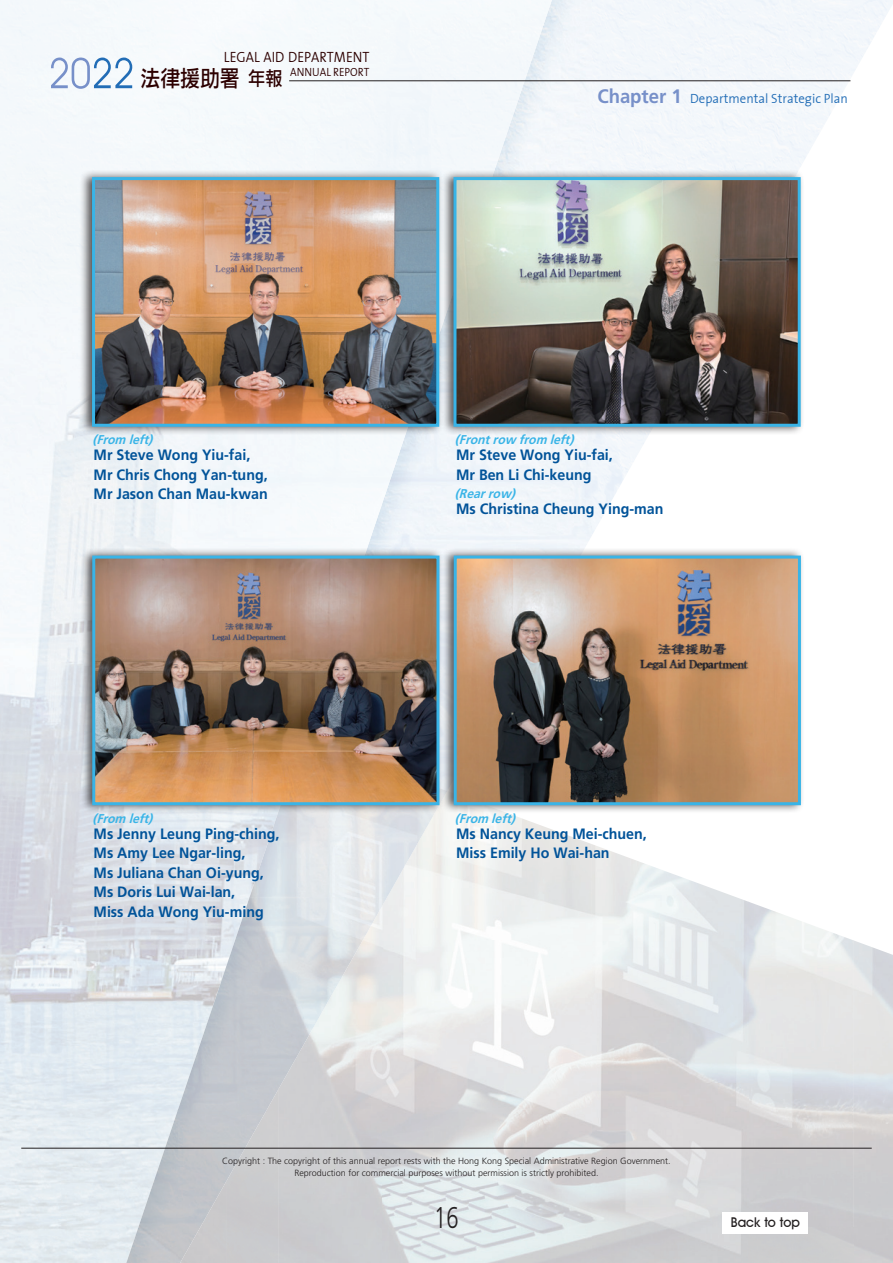
<style>
.page{position:relative;width:893px;height:1263px;background:#fff}
.page>*{position:absolute;margin:0;border:0;box-sizing:border-box;transform-origin:0 0}
.t1{font:300 30px "Frutiger LT Std";color:#231f20;scale:.73 1}
.t2{font:22.5px "DF Li Hei Md WIN BF";color:#2c0000;scale:.88 1}
.t3{font:19.5px "DF Li Hei Md WIN BF";color:#2c0000;scale:.88 1}
.t4{font:700 15px/19.5px "Frutiger LT Std";color:#015399;scale:.95 1}
.t5{font:15px "The Sans Semi Light Caps";color:#2c0000;scale:.9 1}
.t6{font:300 13.5px "The Sans";color:#226db6;scale:.95 1}
.t7{font:500 13.5px "Avant Garde IT Cby BT";color:#231f20}
.t8{font:italic 700 12.75px "Frutiger LT Std";color:#39b4e7;scale:.95 1}
.t9{font:12px "The Sans Semi Light Caps";color:#2c0000;scale:.9 1}
.t10{font:300 9px/12px "Frutiger LT Std";color:#231f20;text-align:center}
.s1{font-family:"Frutiger LT Std";font-weight:700;font-size:19.5px;color:#7790c9}
</style>
<div class="page">
<img style="left:504px;top:0;width:52px;height:142px">
<img style="left:0;top:307px;width:297px;height:641px">
<img style="left:297px;top:435px;width:151px;height:33px">
<img style="left:297px;top:468px;width:97px;height:79px">
<img style="left:0;top:948px;width:178px;height:315px">
<img style="left:592px;top:844px;width:157px;height:419px">
<img style="left:383px;top:813px;width:209px;height:450px">
<img style="left:249px;top:813px;width:198px;height:84px">
<img style="left:178px;top:897px;width:162px;height:213px">
<img style="left:340px;top:897px;width:47px;height:84px">
<img style="left:124px;top:1109px;width:54px;height:154px">
<img style="left:178px;top:1110px;width:89px;height:106px">
<img style="left:178px;top:1216px;width:29px;height:47px">
<svg style="left:51px;top:58px;width:81px;height:31px"></svg>
<hr style="left:289px;top:80px;width:561px;height:1px;background:#231f20">
<hr style="left:21px;top:1148px;width:851px;height:1px;background:#231f20">
<div style="left:723px;top:1212px;width:85px;height:21px;background:#fff"></div>
<div style="left:80px;top:169px;width:363px;height:266px;background:#231f20;opacity:.75"></div>
<img style="left:96px;top:181px;width:339px;height:242px">
<div style="left:92px;top:177px;width:347px;height:250px;border:3px solid #39b4e7"></div>
<div style="left:441px;top:169px;width:364px;height:266px;background:#231f20;opacity:.75"></div>
<img style="left:457px;top:181px;width:340px;height:242px">
<div style="left:453px;top:177px;width:348px;height:250px;border:3px solid #39b4e7"></div>
<div style="left:80px;top:547px;width:363px;height:266px;background:#231f20;opacity:.75"></div>
<img style="left:96px;top:560px;width:339px;height:241px">
<div style="left:92px;top:556px;width:347px;height:249px;border:3px solid #39b4e7"></div>
<div style="left:441px;top:547px;width:364px;height:266px;background:#231f20;opacity:.75"></div>
<img style="left:458px;top:560px;width:339px;height:241px">
<div style="left:454px;top:556px;width:347px;height:249px;border:3px solid #39b4e7"></div>
<p class="t5" style="left:224px;top:44px;width:163px">LEGAL AID DEPARTMENT</p>
<h2 class="t2" style="left:141px;top:67px;width:114px">法律援助署</h2>
<p class="t9" style="left:290px;top:62px;width:89px">ANNUAL REPORT</p>
<h3 class="t3" style="left:248px;top:68px;width:41px">年報</h3>
<p class="t6" style="left:597px;top:87px;width:265px"><span class="s1">Chapter 1</span> Departmental Strategic Plan</p>
<p class="t8" style="left:92px;top:432px;width:69px">(From left)</p>
<p class="t4" style="left:94px;top:446px;width:185px">Mr Steve Wong Yiu-fai,<br>Mr Chris Chong Yan-tung,<br>Mr Jason Chan Mau-kwan</p>
<p class="t8" style="left:92px;top:811px;width:69px">(From left)</p>
<p class="t4" style="left:94px;top:824px;width:197px">Ms Jenny Leung Ping-ching,<br>Ms Amy Lee Ngar-ling,<br>Ms Juliana Chan Oi-yung,<br>Ms Doris Lui Wai-lan,<br>Miss Ada Wong Yiu-ming</p>
<p class="t8" style="left:455px;top:432px;width:130px">(Frontrow from left)</p>
<p class="t4" style="left:456px;top:446px;width:167px">Mr Steve Wong Yiu-fai,<br>Mr Ben Li Chi-keung</p>
<p class="t8" style="left:455px;top:486px;width:69px">(Rearrow)</p>
<p class="t4" style="left:456px;top:499px;width:220px">Ms Christina Cheung Ying-man</p>
<p class="t8" style="left:455px;top:811px;width:69px">(From left)</p>
<p class="t4" style="left:456px;top:824px;width:202px">Ms Nancy Keung Mei-chuen,<br>Miss Emily Ho Wai-han</p>
<p class="t10" style="left:222px;top:1155px;width:450px">Copyright : The copyright of this annual report rests with the Hong Kong Special Administrative Region Government.<br>Reproduction for commercial purposes without permission is strictly prohibited.</p>
<h1 class="t1" style="left:434px;top:1201px;width:35px">16</h1>
<p class="t7" style="left:731px;top:1214px;width:71px">Back to top</p>
</div>
